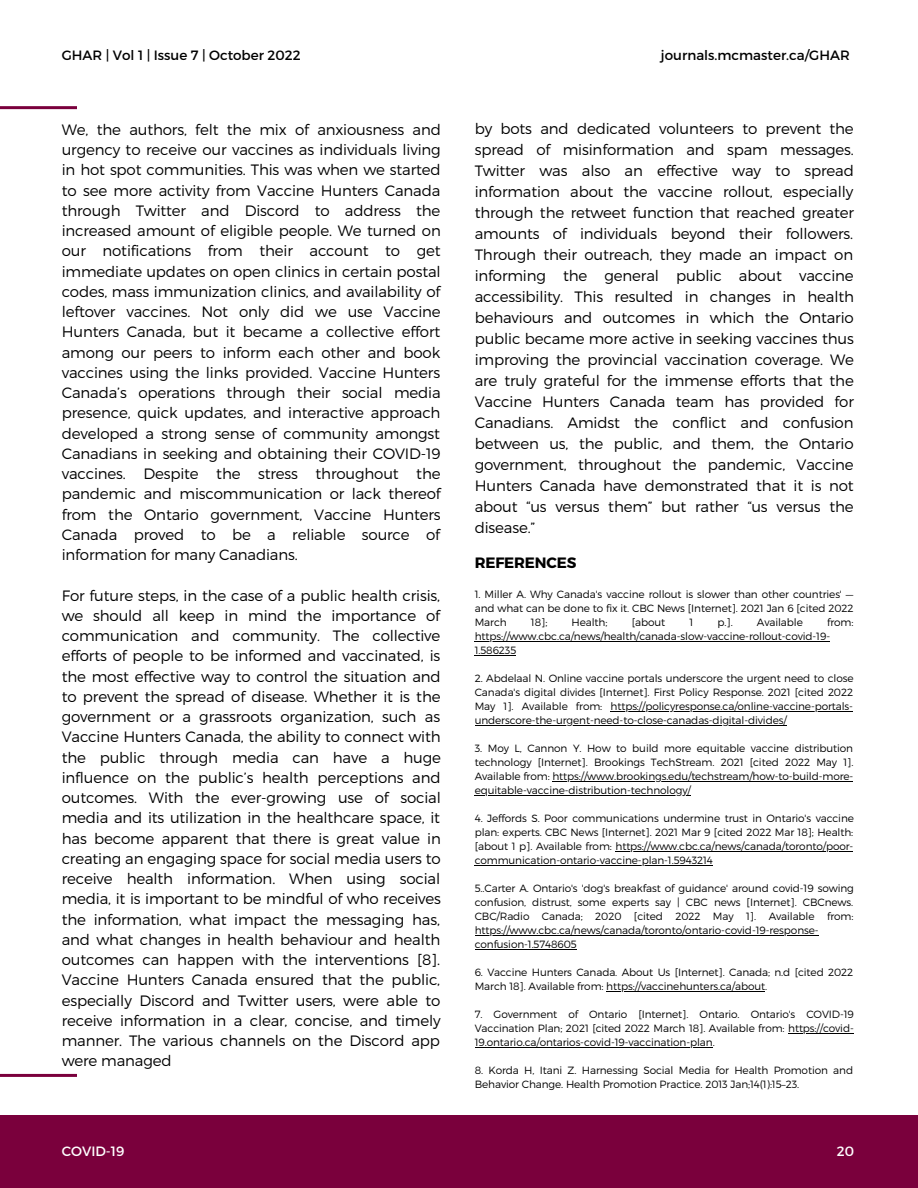
<style>
.page{position:relative;width:918px;height:1188px;background:#fff}
.page>*{position:absolute;margin:0;border:0;box-sizing:border-box;transform-origin:0 0}
.t1{font:300 15px/20.2px "Montserrat";letter-spacing:-.01em;color:#000;text-align:justify}
.t2{font:700 15px "Montserrat";letter-spacing:-.01em;color:#000}
.t3{font:13.5px "Montserrat";color:#000}
.t4{font:13.5px "Montserrat";color:#fff}
.t5{font:300 10.5px/14px "Montserrat";letter-spacing:-.01em;color:#000;text-align:justify}
</style>
<div class="page">
<hr style="left:475px;top:641px;width:355px;height:1px;background:#000">
<hr style="left:475px;top:655px;width:41px;height:1px;background:#000">
<hr style="left:611px;top:711px;width:242px;height:1px;background:#000">
<hr style="left:475px;top:725px;width:312px;height:1px;background:#000">
<hr style="left:552px;top:781px;width:301px;height:1px;background:#000">
<hr style="left:475px;top:795px;width:216px;height:1px;background:#000">
<hr style="left:616px;top:851px;width:237px;height:1px;background:#000">
<hr style="left:475px;top:865px;width:238px;height:1px;background:#000">
<hr style="left:475px;top:935px;width:344px;height:1px;background:#000">
<hr style="left:475px;top:949px;width:102px;height:1px;background:#000">
<hr style="left:606px;top:991px;width:159px;height:1px;background:#000">
<hr style="left:788px;top:1033px;width:66px;height:1px;background:#000">
<hr style="left:475px;top:1047px;width:238px;height:1px;background:#000">
<hr style="left:0;top:1074px;width:77px;height:3px;background:#7a003c">
<hr style="left:0;top:106px;width:77px;height:3px;background:#7a003c">
<div style="left:1px;top:1115px;width:917px;height:73px;background:#7a003c"></div>
<p class="t3" style="left:62px;top:46px;width:240px">GHAR | Vol 1 | Issue 7 | October 2022</p>
<p class="t3" style="left:661px;top:46px;width:190px">journals.mcmaster.ca/GHAR</p>
<p class="t1" style="left:62px;top:119px;width:381px">We, the authors, felt the mix of anxiousness and urgency to receive our vaccines as individuals living in hot spot communities. This was when we started to see more activity from Vaccine Hunters Canada through Twitter and Discord to address the increased amount of eligible people. We turned on our notifications from their account to get immediate updates on open clinics in certain postal codes, mass immunization clinics, and availability of leftover vaccines. Not only did we use Vaccine Hunters Canada, but it became a collective effort among our peers to inform each other and book vaccines using the links provided. Vaccine Hunters Canada’s operations through their social media presence, quick updates, and interactive approach developed a strong sense of community amongst Canadians in seeking and obtaining their COVID-19 vaccines. Despite the stress throughout the pandemic and miscommunication or lack thereof from the Ontario government, Vaccine Hunters Canada proved to be a reliable source of information for many Canadians.</p>
<p class="t1" style="left:62px;top:584px;width:381px">For future steps, in the case of a public health crisis, we should all keep in mind the importance of communication and community. The collective efforts of people to be informed and vaccinated, is the most effective way to control the situation and to prevent the spread of disease. Whether it is the government or a grassroots organization, such as Vaccine Hunters Canada, the ability to connect with the public through media can have a huge influence on the public’s health perceptions and outcomes. With the ever-growing use of social media and its utilization in the healthcare space, it has become apparent that there is great value in creating an engaging space for social media users to receive health information. When using social media, it is important to be mindful of who receives the information, what impact the messaging has, and what changes in health behaviour and health outcomes can happen with the interventions [8].<br>Vaccine Hunters Canada ensured that the public, especially Discord and Twitter users, were able to receive information in a clear, concise, and timely manner. The various channels on the Discord app were managed</p>
<p class="t1" style="left:475px;top:117px;width:381px;line-height:21px">by bots and dedicated volunteers to prevent the spread of misinformation and spam messages.<br>Twitter was also an effective way to spread information about the vaccine rollout, especially through the retweet function that reached greater amounts of individuals beyond their followers.<br>Through their outreach, they made an impact on informing the general public about vaccine accessibility. This resulted in changes in health behaviours and outcomes in which the Ontario public became more active in seeking vaccines thus improving the provincial vaccination coverage. We are truly grateful for the immense efforts that the Vaccine Hunters Canada team has provided for Canadians. Amidst the conflict and confusion between us, the public, and them, the Ontario government, throughout the pandemic, Vaccine Hunters Canada have demonstrated that it is not about “us versus them” but rather “us versus the disease.”</p>
<p class="t2" style="left:475px;top:553px;width:103px">REFERENCES</p>
<p class="t5" style="left:475px;top:586px;width:380px">1. Miller A. Why Canada's vaccine rollout is slower than other countries' — and what can be done to fix it. CBC News [Internet]. 2021 Jan 6 [cited 2022<br>March</p>
<p class="t5" style="left:475px;top:614px;width:380px;text-align:left;text-indent:352px">from: https://www.cbc.ca/news/health/canada-slow-vaccine-rollout-covid-19-<br>1.586235</p>
<p class="t5" style="left:475px;top:670px;width:380px">2. Abdelaal N. Online vaccine portals underscore the urgent need to close Canada's digital divides [Internet]. First Policy Response. 2021 [cited 2022<br>May 1]. Available from: https://policyresponse.ca/online-vaccine-portals&shy;underscore-the-urgent-need-to-close-canadas-digital-divides/</p>
<p class="t5" style="left:475px;top:740px;width:380px">3. Moy L, Cannon Y. How to build more equitable vaccine distribution technology [Internet]. Brookings TechStream. 2021 [cited 2022 May 1].<br>Available from: https://www.brookings.edu/techstream/how-to-build-more&shy;equitable-vaccine-distribution-technology/</p>
<p class="t5" style="left:475px;top:810px;width:381px">4. Jeffords S. Poor communications undermine trust in Ontario's vaccine plan: experts. CBC News [Internet]. 2021 Mar 9 [cited 2022 Mar 18]; Health: [about 1 p]. Available from: https://www.cbc.ca/news/canada/toronto/poor&shy;communication-ontario-vaccine-plan-1.5943214</p>
<p class="t5" style="left:475px;top:880px;width:381px;text-align:left">5..Carter A. Ontario's 'dog's breakfast of guidance' around covid-19 sowing confusion, distrust, some experts say | CBC news [Internet]. CBCnews.<br>CBC/Radio Canada; 2020 [cited 2022 May 1]. Available from: https://www.cbc.ca/news/canada/toronto/ontario-covid-19-response&shy;confusion-1.5748605</p>
<p class="t5" style="left:475px;top:964px;width:380px">6. Vaccine Hunters Canada. About Us [Internet]. Canada; n.d [cited 2022<br>March 18]. Available from: https://vaccinehunters.ca/about.</p>
<p class="t5" style="left:475px;top:1006px;width:381px">7. Government of Ontario [Internet]. Ontario. Ontario's COVID-19<br>Vaccination Plan; 2021 [cited 2022 March 18]. Available from: https://covid-19.ontario.ca/ontarios-covid-19-vaccination-plan.</p>
<p class="t5" style="left:475px;top:1062px;width:380px">8. Korda H, Itani Z. Harnessing Social Media for Health Promotion and<br>Behavior Change. Health Promotion Practice. 2013 Jan;14(1):15–23.</p>
<p class="t5" style="left:531px;top:614px;width:18px">18];</p>
<p class="t5" style="left:572px;top:614px;width:37px">Health;</p>
<p class="t5" style="left:632px;top:614px;width:35px">[about</p>
<p class="t5" style="left:689px;top:614px;width:5px">1</p>
<p class="t5" style="left:717px;top:614px;width:17px">p.].</p>
<p class="t5" style="left:757px;top:614px;width:47px">Available</p>
<p class="t4" style="left:62px;top:1143px;width:64px">COVID-19</p>
<p class="t4" style="left:837px;top:1143px;width:19px">20</p>
</div>
